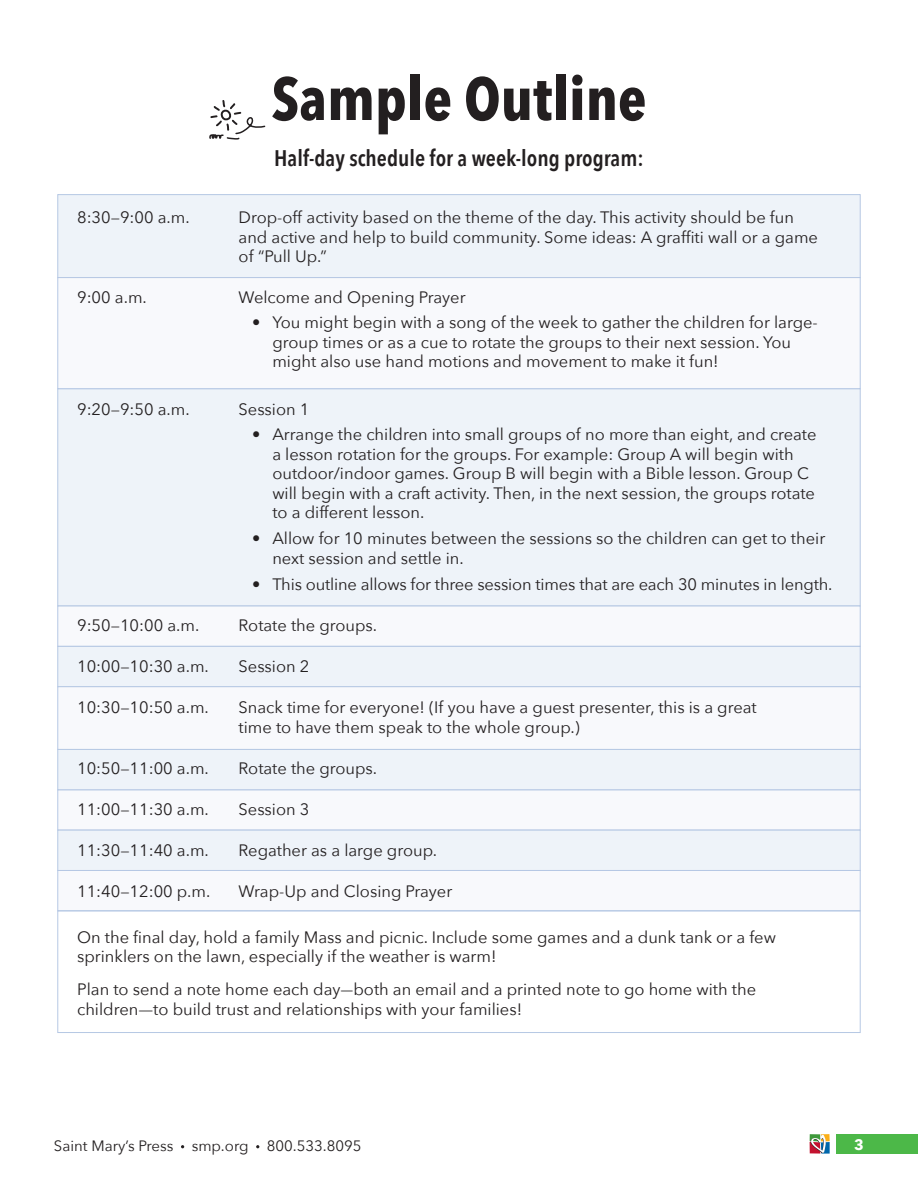
<style>
.page{position:relative;width:918px;height:1188px;background:#fff}
.page>*{position:absolute;margin:0;border:0;box-sizing:border-box;transform-origin:0 0}
.t1{font:700 60px "Avenir Next Condensed";color:#231f20}
.t2{font:600 22.5px "Avenir Next Condensed";color:#231f20}
.t3{font:16.5px/19.5px "Avenir Next";color:#231f20}
.t4{font:15px "Avenir Next";color:#231f20}
.t5{font:700 15px "Avenir Next";color:#fff}
</style>
<div class="page">
<div style="left:836px;top:1134px;width:82px;height:20px;background:#4cb848"></div>
<svg style="left:810px;top:1134px;width:20px;height:20px"></svg>
<div style="left:58px;top:194px;width:802px;height:84px;background:#eef3f9;border:1px solid #b6c8e4"></div>
<div style="left:58px;top:388px;width:802px;height:218px;background:#eef3f9;border:1px solid #b6c8e4"></div>
<div style="left:58px;top:277px;width:802px;height:112px;background:#f8f9fc;border:1px solid #b6c8e4"></div>
<div style="left:58px;top:606px;width:802px;height:41px;background:#f8f9fc;border:1px solid #b6c8e4"></div>
<div style="left:58px;top:790px;width:802px;height:40px;background:#f8f9fc;border:1px solid #b6c8e4"></div>
<div style="left:58px;top:870px;width:802px;height:41px;background:#f8f9fc;border:1px solid #b6c8e4"></div>
<div style="left:58px;top:646px;width:802px;height:41px;background:#eef3f9;border:1px solid #b6c8e4"></div>
<div style="left:58px;top:749px;width:802px;height:41px;background:#eef3f9;border:1px solid #b6c8e4"></div>
<div style="left:58px;top:830px;width:802px;height:41px;background:#eef3f9;border:1px solid #b6c8e4"></div>
<div style="left:58px;top:911px;width:802px;height:122px;border:1px solid #b6c8e4"></div>
<div style="left:58px;top:687px;width:802px;height:63px;background:#f8f9fc;border:1px solid #b6c8e4"></div>
<svg style="left:209px;top:100px;width:57px;height:40px"></svg>
<p class="t1" style="left:272px;top:62px;width:376px">Sample Outline</p>
<p class="t2" style="left:274px;top:139px;width:371px">Half-day schedule for a week-long program:</p>
<p class="t3" style="left:239px;top:207px;width:581px">Drop-off activity based on the theme of the day. This activity should be fun and active and help to build community. Some ideas: A graffiti wall or a game of “Pull Up.”</p>
<p class="t3" style="left:239px;top:287px;width:229px">Welcome and Opening Prayer</p>
<p class="t3" style="left:272px;top:312px;width:547px;text-indent:-20px">• You might begin with a song of the week to gather the children for large&shy;group times or as a cue to rotate the groups to their next session. You might also use hand motions and movement to make it fun!</p>
<p class="t3" style="left:239px;top:399px;width:72px">Session 1</p>
<p class="t3" style="left:272px;top:424px;width:546px;text-indent:-20px">• Arrange the children into small groups of no more than eight, and create a lesson rotation for the groups. For example: Group A will begin with outdoor/indoor games. Group B will begin with a Bible lesson. Group C will begin with a craft activity. Then, in the next session, the groups rotate to a different lesson.</p>
<p class="t3" style="left:272px;top:528px;width:554px;text-indent:-20px">• Allow for 10 minutes between the sessions so the children can get to their next session and settle in.</p>
<p class="t3" style="left:252px;top:574px;width:582px">• This outline allows for three session times that are each 30 minutes in length.</p>
<p class="t3" style="left:239px;top:615px;width:140px">Rotate the groups.</p>
<p class="t3" style="left:239px;top:656px;width:72px">Session 2</p>
<p class="t3" style="left:239px;top:697px;width:520px">Snack time for everyone! (If you have a guest presenter, this is a great time to have them speak to the whole group.)</p>
<p class="t3" style="left:239px;top:758px;width:140px">Rotate the groups.</p>
<p class="t3" style="left:239px;top:799px;width:72px">Session 3</p>
<p class="t3" style="left:239px;top:840px;width:200px">Regather as a large group.</p>
<p class="t3" style="left:239px;top:881px;width:215px">Wrap-Up and Closing Prayer</p>
<p class="t3" style="left:77px;top:207px;width:114px">8:30–9:00 a.m.</p>
<p class="t3" style="left:77px;top:287px;width:71px">9:00 a.m.</p>
<p class="t3" style="left:77px;top:399px;width:114px">9:20–9:50 a.m.</p>
<p class="t3" style="left:77px;top:615px;width:124px">9:50–10:00 a.m.</p>
<p class="t3" style="left:77px;top:656px;width:133px">10:00–10:30 a.m.</p>
<p class="t3" style="left:77px;top:697px;width:133px">10:30–10:50 a.m.</p>
<p class="t3" style="left:77px;top:758px;width:133px">10:50–11:00 a.m.</p>
<p class="t3" style="left:77px;top:799px;width:133px">11:00–11:30 a.m.</p>
<p class="t3" style="left:77px;top:840px;width:133px">11:30–11:40 a.m.</p>
<p class="t3" style="left:77px;top:881px;width:135px">11:40–12:00 p.m.</p>
<p class="t3" style="left:77px;top:927px;width:700px">On the final day, hold a family Mass and picnic. Include some games and a dunk tank or a few sprinklers on the lawn, especially if the weather is warm!</p>
<p class="t3" style="left:77px;top:979px;width:681px">Plan to send a note home each day—both an email and a printed note to go home with the children—to build trust and relationships with your families!</p>
<p class="t4" style="left:54px;top:1133px;width:309px">Saint Mary’s Press smp.org 800.533.8095</p>
<p class="t5" style="left:854px;top:1132px;width:11px">3</p>
</div>
